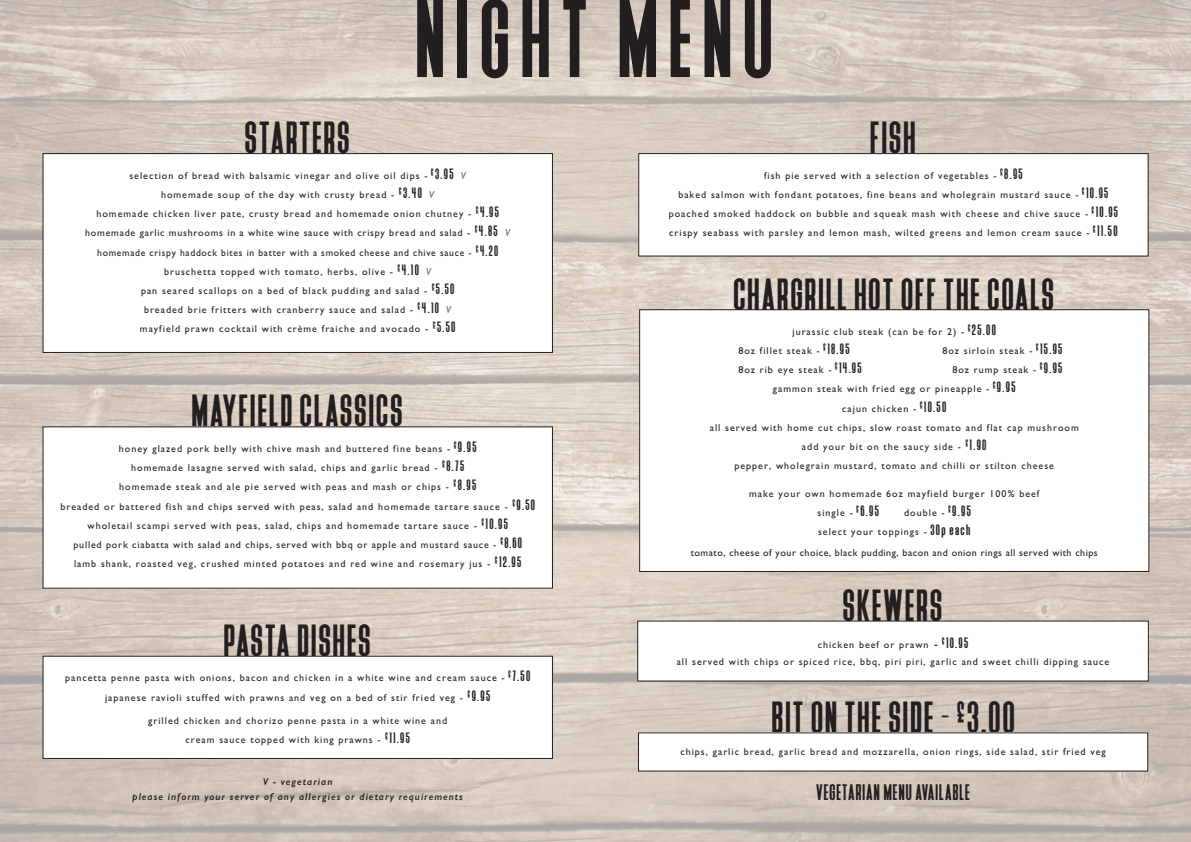
<style>
.page{position:relative;width:1191px;height:842px;background:#fff}
.page>*{position:absolute;margin:0;border:0;box-sizing:border-box;transform-origin:0 0}
.t1{font:117.6px "Deutschlander";letter-spacing:.1em;color:#231f20}
.t2{font:48px "Deutschlander";letter-spacing:.05em;color:#231f20}
.t3{font:24px "Deutschlander";letter-spacing:.05em;color:#231f20}
.t4{font:10px "M Gill Sans";letter-spacing:.1em;color:#231f20}
.t5{font:10px "M Gill Sans";letter-spacing:.08em;color:#231f20}
.t6{font:10px "M Gill Sans";letter-spacing:.05em;color:#231f20}
.t7{font:10px "M Gill Sans";letter-spacing:.075em;color:#231f20}
.t8{font:10px "M Gill Sans";letter-spacing:.075em;color:#231f20;scale:.96 1}
.t9{font:italic 600 10px "Gill Sans";letter-spacing:.1em;color:#231f20}
.s1{font-family:"Deutschlander";font-size:16px}
.s2{font-family:"Gill Sans";font-weight:600;font-style:italic;color:#737c82}
.s3{font-size:12px}
</style>
<div class="page">
<img style="left:0;top:0;width:1191px;height:842px">
<div style="left:43px;top:427px;width:509px;height:161px;background:#fff"></div>
<div style="left:43px;top:154px;width:509px;height:198px;background:#fff"></div>
<div style="left:43px;top:153px;width:510px;height:200px;border:1px solid #231f20"></div>
<div style="left:43px;top:656px;width:509px;height:102px;background:#fff"></div>
<div style="left:43px;top:656px;width:510px;height:103px;border:1px solid #231f20"></div>
<div style="left:638px;top:154px;width:510px;height:102px;background:#fff"></div>
<div style="left:638px;top:153px;width:510px;height:104px;border:1px solid #231f20"></div>
<div style="left:639px;top:310px;width:509px;height:261px;background:#fff"></div>
<div style="left:639px;top:309px;width:510px;height:263px;border:1px solid #231f20"></div>
<div style="left:637px;top:621px;width:511px;height:60px;background:#fff"></div>
<div style="left:638px;top:733px;width:509px;height:38px;background:#fff"></div>
<p class="t1" style="left:417px;top:-22px;width:358px">NIGHT MENU</p>
<p class="t2" style="left:245px;top:113px;width:106px">STARTERS</p>
<p class="t4" style="left:129px;top:170px;width:338px">selection of bread with balsamic vinegar and olive oil dips - <span class="s1">£3.95</span> <span class="s2">V</span></p>
<p class="t4" style="left:161px;top:189px;width:275px">homemade soup of the day with crusty bread - <span class="s1">£3.40</span> <span class="s2">V</span></p>
<p class="t4" style="left:96px;top:208px;width:404px">homemade chicken liver pate, crusty bread and homemade onion chutney - <span class="s1">£4.95</span></p>
<p class="t7" style="left:85px;top:227px;width:426px">homemade garlic mushrooms in a white wine sauce with crispy bread and salad - <span class="s1">£4.85</span> <span class="s2">V</span></p>
<p class="t8" style="left:97px;top:247px;width:419px">homemade crispy haddock bites in batter with a smoked cheese and chive sauce - <span class="s1">£4.20</span></p>
<p class="t4" style="left:164px;top:266px;width:269px">bruschetta topped with tomato, herbs, olive - <span class="s1">£4.10</span> <span class="s2">V</span></p>
<p class="t4" style="left:141px;top:285px;width:315px">pan seared scallops on a bed of black pudding and salad - <span class="s1">£5.50</span></p>
<p class="t4" style="left:144px;top:304px;width:309px">breaded brie fritters with cranberry sauce and salad - <span class="s1">£4.10</span> <span class="s2">V</span></p>
<p class="t4" style="left:140px;top:323px;width:317px">mayfield prawn cocktail with crème fraiche and avocado - <span class="s1">£5.50</span></p>
<p class="t2" style="left:193px;top:386px;width:212px">MAYFIELD CLASSICS</p>
<p class="t4" style="left:119px;top:443px;width:359px">honey glazed pork belly with chive mash and buttered fine beans - <span class="s1">£9.95</span></p>
<p class="t4" style="left:131px;top:462px;width:334px">homemade lasagne served with salad, chips and garlic bread - <span class="s1">£8.75</span></p>
<p class="t4" style="left:119px;top:482px;width:358px">homemade steak and ale pie served with peas and mash or chips - <span class="s1">£8.95</span></p>
<p class="t4" style="left:60px;top:501px;width:476px">breaded or battered fish and chips served with peas, salad and homemade tartare sauce - <span class="s1">£9.50</span></p>
<p class="t4" style="left:87px;top:520px;width:422px">wholetail scampi served with peas, salad, chips and homemade tartare sauce - <span class="s1">£10.95</span></p>
<p class="t5" style="left:73px;top:539px;width:450px">pulled pork ciabatta with salad and chips, served with bbq or apple and mustard sauce - <span class="s1">£8.60</span></p>
<p class="t4" style="left:74px;top:558px;width:449px">lamb shank, roasted veg, crushed minted potatoes and red wine and rosemary jus - <span class="s1">£12.95</span></p>
<p class="t2" style="left:224px;top:615px;width:148px">PASTA DISHES</p>
<p class="t4" style="left:65px;top:672px;width:466px">pancetta penne pasta with onions, bacon and chicken in a white wine and cream sauce - <span class="s1">£7.50</span></p>
<p class="t4" style="left:105px;top:692px;width:387px">japanese ravioli stuffed with prawns and veg on a bed of stir fried veg - <span class="s1">£9.95</span></p>
<p class="t4" style="left:148px;top:715px;width:300px">grilled chicken and chorizo penne pasta in a white wine and</p>
<p class="t4" style="left:185px;top:734px;width:226px">cream sauce topped with king prawns - <span class="s1">£11.95</span></p>
<p class="t2" style="left:871px;top:113px;width:47px">FISH</p>
<p class="t4" style="left:764px;top:170px;width:260px">fish pie served with a selection of vegetables - <span class="s1">£8.95</span></p>
<p class="t4" style="left:678px;top:189px;width:431px">baked salmon with fondant potatoes, fine beans and wholegrain mustard sauce - <span class="s1">£10.95</span></p>
<p class="t4" style="left:668px;top:208px;width:451px">poached smoked haddock on bubble and squeak mash with cheese and chive sauce - <span class="s1">£10.95</span></p>
<p class="t4" style="left:669px;top:227px;width:450px">crispy seabass with parsley and lemon mash, wilted greens and lemon cream sauce - <span class="s1">£11.50</span></p>
<p class="t2" style="left:734px;top:269px;width:322px">CHARGRILL HOT OFF THE COALS</p>
<p class="t4" style="left:792px;top:326px;width:205px">jurassic club steak (can be for 2) - <span class="s1">£25.00</span></p>
<p class="t4" style="left:738px;top:345px;width:113px">8oz fillet steak - <span class="s1">£18.95</span></p>
<p class="t4" style="left:942px;top:345px;width:121px">8oz sirloin steak - <span class="s1">£15.95</span></p>
<p class="t4" style="left:738px;top:364px;width:125px">8oz rib eye steak - <span class="s1">£14.95</span></p>
<p class="t4" style="left:952px;top:364px;width:112px">8oz rump steak - <span class="s1">£9.95</span></p>
<p class="t4" style="left:773px;top:384px;width:244px">gammon steak with fried egg or pineapple - <span class="s1">£9.95</span></p>
<p class="t4" style="left:842px;top:403px;width:105px">cajun chicken - <span class="s1">£10.50</span></p>
<p class="t4" style="left:709px;top:422px;width:370px">all served with home cut chips, slow roast tomato and flat cap mushroom</p>
<p class="t4" style="left:802px;top:441px;width:186px">add your bit on the saucy side - <span class="s1">£1.90</span></p>
<p class="t4" style="left:734px;top:460px;width:321px">pepper, wholegrain mustard, tomato and chilli or stilton cheese</p>
<p class="t4" style="left:749px;top:488px;width:292px">make your own homemade 6oz mayfield burger 100% beef</p>
<p class="t4" style="left:817px;top:507px;width:63px">single - <span class="s1">£6.95</span></p>
<p class="t4" style="left:904px;top:507px;width:68px">double - <span class="s1">£9.95</span></p>
<p class="t4" style="left:818px;top:526px;width:154px">select your toppings - <span class="s1">30p each</span></p>
<p class="t6" style="left:690px;top:547px;width:408px">tomato, cheese of your choice, black pudding, bacon and onion rings all served with chips</p>
<p class="t2" style="left:843px;top:580px;width:100px">SKEWERS</p>
<p class="t4" style="left:817px;top:639px;width:152px">chicken beef or prawn <span class="s3">-</span> <span class="s1">£10.95</span></p>
<p class="t4" style="left:676px;top:656px;width:434px">all served with chips or spiced rice, bbq, piri piri, garlic and sweet chilli dipping sauce</p>
<p class="t2" style="left:772px;top:692px;width:244px">BIT ON THE SIDE - £3.00</p>
<p class="t4" style="left:680px;top:746px;width:427px">chips, garlic bread, garlic bread and mozzarella, onion rings, side salad, stir fried veg</p>
<p class="t9" style="left:263px;top:775px;width:71px">V - vegetarian</p>
<p class="t9" style="left:132px;top:790px;width:332px">please inform your server of any allergies or dietary requirements</p>
<p class="t3" style="left:816px;top:779px;width:155px">VEGETARIAN MENU AVAILABLE</p>
</div>
